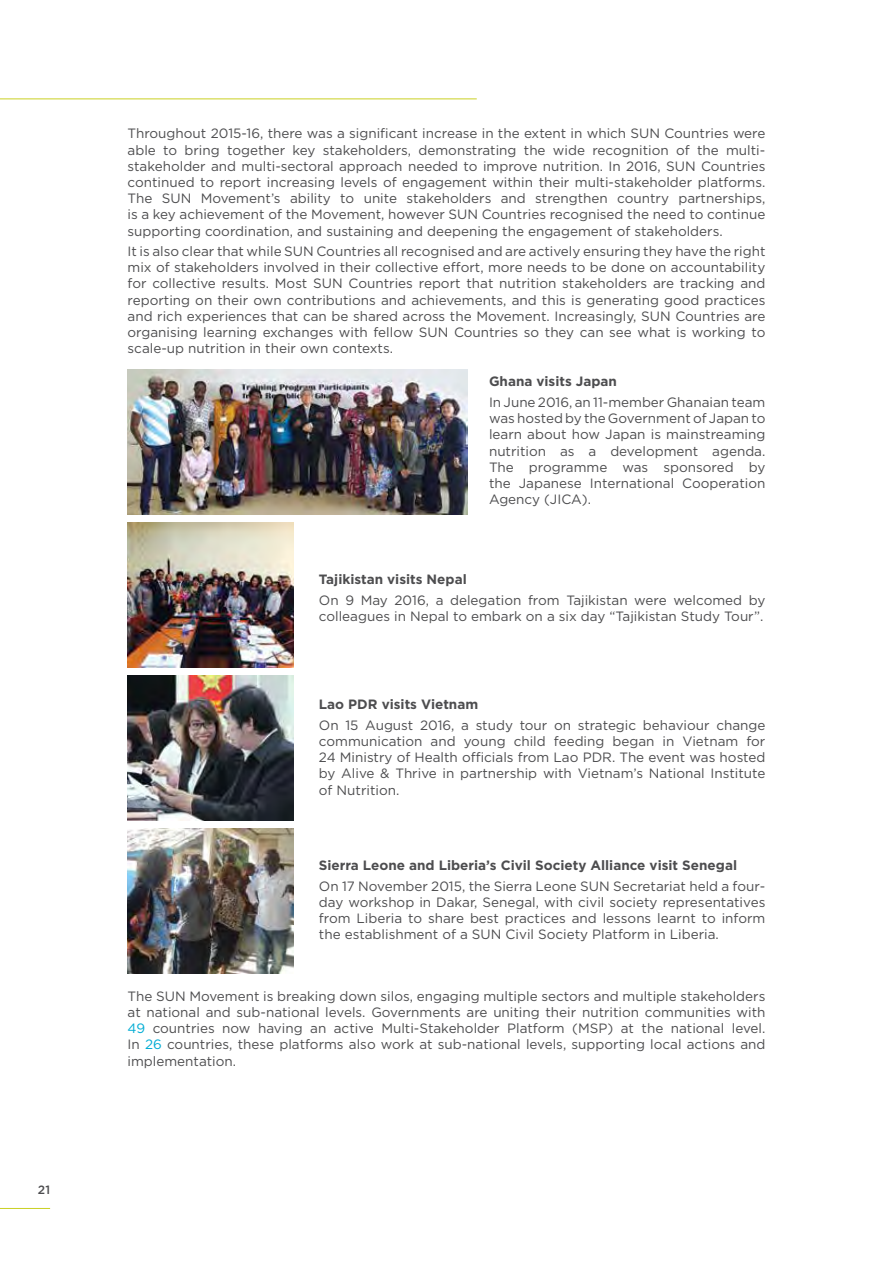
<style>
.page{position:relative;width:893px;height:1263px;background:#fff}
.page>*{position:absolute;margin:0;border:0;box-sizing:border-box;transform-origin:0 0}
.t1{font:13.5px/16.2px "Gotham";color:#4d4d4f;text-align:justify}
.t2{font:700 13.5px "Gotham";color:#4d4d4f}
.t3{font:500 12px "Gotham";color:#4d4d4f}
.s1{color:#00acd4}
</style>
<div class="page">
<hr style="left:0;top:1208px;width:50px;height:1px;background:#cad023">
<hr style="left:0;top:99px;width:477px;height:1px;background:#cad023">
<img style="left:128px;top:370px;width:340px;height:144px">
<img style="left:128px;top:523px;width:165px;height:144px">
<img style="left:128px;top:676px;width:165px;height:144px">
<img style="left:128px;top:829px;width:165px;height:144px">
<p class="t3" style="left:38px;top:1182px;width:14px">21</p>
<p class="t1" style="left:128px;top:125px;width:639px">Throughout 2015-16, there was a significant increase in the extent in which SUN Countries were able to bring together key stakeholders, demonstrating the wide recognition of the multi&shy;stakeholder and multi-sectoral approach needed to improve nutrition. In 2016, SUN Countries continued to report increasing levels of engagement within their multi-stakeholder platforms.<br>The SUN Movement’s ability to unite stakeholders and strengthen country partnerships, is a key achievement of the Movement, however SUN Countries recognised the need to continue supporting coordination, and sustaining and deepening the engagement of stakeholders.</p>
<p class="t1" style="left:128px;top:243px;width:639px">It is also clear that while SUN Countries all recognised and are actively ensuring they have the right mix of stakeholders involved in their collective effort, more needs to be done on accountability for collective results. Most SUN Countries report that nutrition stakeholders are tracking and reporting on their own contributions and achievements, and this is generating good practices and rich experiences that can be shared across the Movement. Increasingly, SUN Countries are organising learning exchanges with fellow SUN Countries so they can see what is working to scale-up nutrition in their own contexts.</p>
<p class="t2" style="left:489px;top:373px;width:130px">Ghana visits Japan</p>
<p class="t1" style="left:489px;top:394px;width:278px">In June 2016, an 11-member Ghanaian team was hosted by the Government of Japan to learn about how Japan is mainstreaming nutrition as a development agenda.<br>The programme was sponsored by the Japanese International Cooperation Agency (JICA).</p>
<p class="t2" style="left:319px;top:570px;width:149px">Tajikistan visits Nepal</p>
<p class="t1" style="left:319px;top:591px;width:448px">On 9 May 2016, a delegation from Tajikistan were welcomed by colleagues in Nepal to embark on a six day “Tajikistan Study Tour”.</p>
<p class="t2" style="left:319px;top:695px;width:161px">Lao PDR visits Vietnam</p>
<p class="t1" style="left:319px;top:716px;width:448px">On 15 August 2016, a study tour on strategic behaviour change communication and young child feeding began in Vietnam for 24 Ministry of Health officials from Lao PDR. The event was hosted by Alive &amp; Thrive in partnership with Vietnam’s National Institute of Nutrition.</p>
<p class="t2" style="left:319px;top:856px;width:420px">Sierra Leone and Liberia’s Civil Society Alliance visit Senegal</p>
<p class="t1" style="left:319px;top:877px;width:448px">On 17 November 2015, the Sierra Leone SUN Secretariat held a four&shy;day workshop in Dakar, Senegal, with civil society representatives from Liberia to share best practices and lessons learnt to inform the establishment of a SUN Civil Society Platform in Liberia.</p>
<p class="t1" style="left:128px;top:987px;width:639px">The SUN Movement is breaking down silos, engaging multiple sectors and multiple stakeholders at national and sub-national levels. Governments are uniting their nutrition communities with <span class="s1">49</span> countries now having an active Multi-Stakeholder Platform (MSP) at the national level.<br>In <span class="s1">26</span> countries, these platforms also work at sub-national levels, supporting local actions and implementation.</p>
</div>
